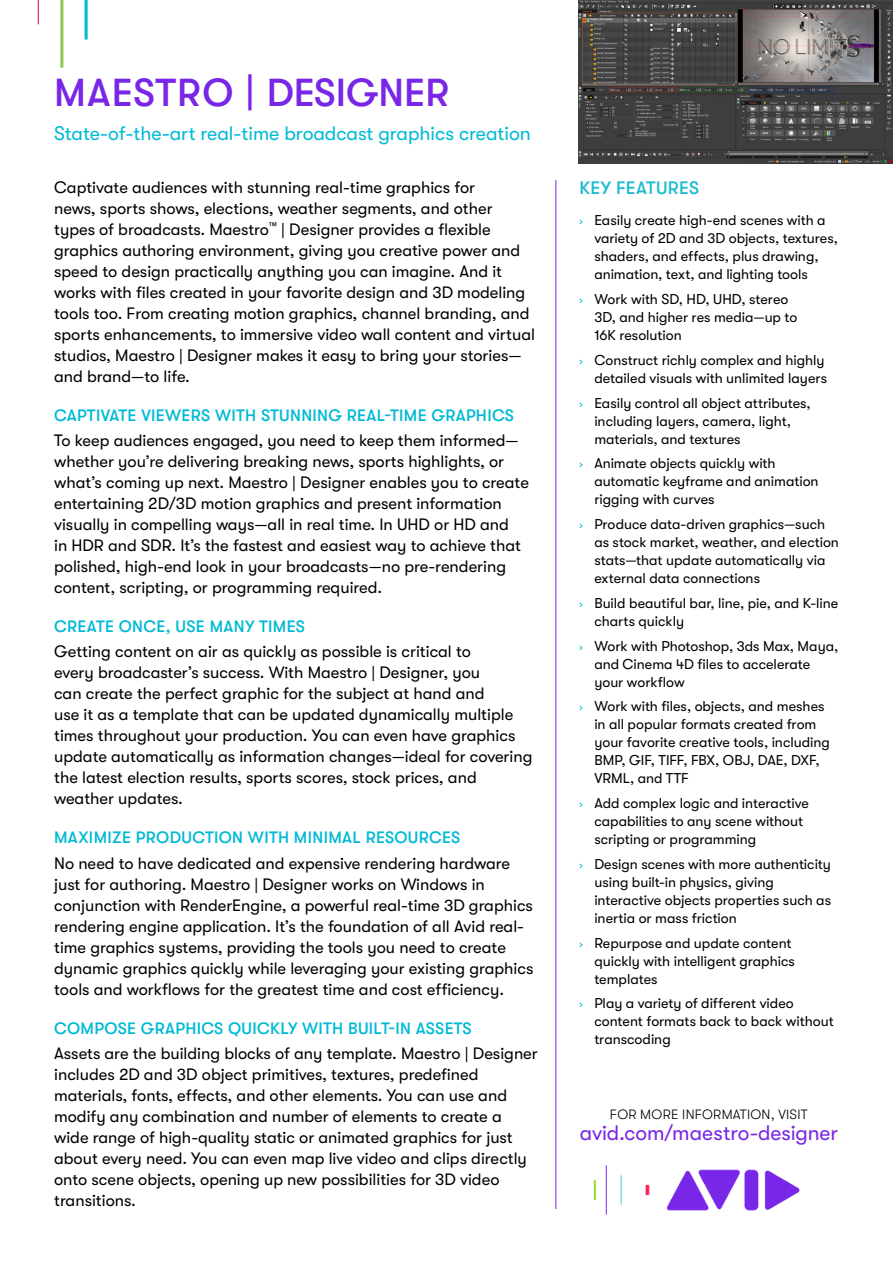
<style>
.page{position:relative;width:893px;height:1263px;background:#fff}
.page>*{position:absolute;margin:0;border:0;box-sizing:border-box;transform-origin:0 0}
.t1{font:500 39px "GT Walsheim Avid";color:#7826e7}
.t2{font:21px "GT Walsheim Avid";letter-spacing:-.005em;color:#7826e7}
.t3{font:19.5px "GT Walsheim Avid";color:#00bad5}
.t4{font:500 18px "GT Walsheim Avid";letter-spacing:.02em;color:#20bbd0}
.intro_copy_11_16{font:16.5px/21px "GT Walsheim Avid";color:#000}
.Paragraph_Header{font:500 16.5px "GT Walsheim Avid";letter-spacing:.02em;color:#00bad5}
.t5{font:14.25px/18px "GT Walsheim Avid";color:#000}
.t6{font:300 13.5px "GT Walsheim Avid";letter-spacing:.02em;color:#000}
.s1{font-size:12px;color:#00bad5}
</style>
<div class="page">
<hr style="left:60px;top:0;width:3px;height:68px;background:#8ec750">
<hr style="left:85px;top:0;width:3px;height:40px;background:#00bad5">
<svg style="left:38px;top:0;width:1px;height:24px"></svg>
<img style="left:593px;top:1165px;width:207px;height:50px">
<img style="left:579px;top:0;width:314px;height:163px">
<hr style="left:555px;top:180px;width:1px;height:1029px;background:#7826e7">
<p class="t1" style="left:54px;top:71px;width:396px">MAESTRO | DESIGNER</p>
<p class="t3" style="left:54px;top:122px;width:478px">State-of-the-art real-time broadcast graphics creation</p>
<p class="intro_copy_11_16" style="left:54px;top:177px;width:482px">Captivate audiences with stunning real-time graphics for<br>news, sports shows, elections, weather segments, and other types of broadcasts. Maestro<sup>™</sup> | Designer provides a flexible graphics authoring environment, giving you creative power and speed to design practically anything you can imagine. And it works with files created in your favorite design and 3D modeling tools too. From creating motion graphics, channel branding, and sports enhancements, to immersive video wall content and virtual studios, Maestro | Designer makes it easy to bring your stories— and brand—to life.</p>
<p class="Paragraph_Header" style="left:54px;top:406px;width:461px">CAPTIVATE VIEWERS WITH STUNNING REAL-TIME GRAPHICS</p>
<p class="intro_copy_11_16" style="left:54px;top:430px;width:476px">To keep audiences engaged, you need to keep them informed— whether you’re delivering breaking news, sports highlights, or what’s coming up next. Maestro | Designer enables you to create entertaining 2D/3D motion graphics and present information visually in compelling ways—all in real time. In UHD or HD and<br>in HDR and SDR. It’s the fastest and easiest way to achieve that polished, high-end look in your broadcasts—no pre-rendering content, scripting, or programming required.</p>
<p class="Paragraph_Header" style="left:54px;top:617px;width:252px">CREATE ONCE, USE MANY TIMES</p>
<p class="intro_copy_11_16" style="left:54px;top:641px;width:480px">Getting content on air as quickly as possible is critical to<br>every broadcaster’s success. With Maestro | Designer, you<br>can create the perfect graphic for the subject at hand and<br>use it as a template that can be updated dynamically multiple times throughout your production. You can even have graphics update automatically as information changes—ideal for covering the latest election results, sports scores, stock prices, and weather updates.</p>
<p class="Paragraph_Header" style="left:54px;top:828px;width:408px">MAXIMIZE PRODUCTION WITH MINIMAL RESOURCES</p>
<p class="intro_copy_11_16" style="left:54px;top:853px;width:481px">No need to have dedicated and expensive rendering hardware just for authoring. Maestro | Designer works on Windows in conjunction with RenderEngine, a powerful real-time 3D graphics rendering engine application. It’s the foundation of all Avid real&shy;time graphics systems, providing the tools you need to create dynamic graphics quickly while leveraging your existing graphics tools and workflows for the greatest time and cost efficiency.</p>
<p class="Paragraph_Header" style="left:54px;top:1019px;width:419px">COMPOSE GRAPHICS QUICKLY WITH BUILT-IN ASSETS</p>
<p class="intro_copy_11_16" style="left:54px;top:1043px;width:485px">Assets are the building blocks of any template. Maestro | Designer includes 2D and 3D object primitives, textures, predefined materials, fonts, effects, and other elements. You can use and modify any combination and number of elements to create a wide range of high-quality static or animated graphics for just about every need. You can even map live video and clips directly onto scene objects, opening up new possibilities for 3D video transitions.</p>
<p class="t4" style="left:579px;top:177px;width:121px">KEY FEATURES</p>
<p class="t5" style="left:594px;top:211px;width:245px;text-indent:-15px"><span class="s1">&gt;</span> Easily create high-end scenes with a variety of 2D and 3D objects, textures, shaders, and effects, plus drawing, animation, text, and lighting tools</p>
<p class="t5" style="left:594px;top:290px;width:204px;text-indent:-15px"><span class="s1">&gt;</span> Work with SD, HD, UHD, stereo<br>3D, and higher res media—up to<br>16K resolution</p>
<p class="t5" style="left:579px;top:351px;width:249px;text-align:right"><span class="s1">&gt;</span> Construct richly complex and highly detailed visuals with unlimited layers</p>
<p class="t5" style="left:594px;top:394px;width:218px;text-indent:-15px"><span class="s1">&gt;</span> Easily control all object attributes, including layers, camera, light, materials, and textures</p>
<p class="t5" style="left:594px;top:454px;width:226px;text-indent:-15px"><span class="s1">&gt;</span> Animate objects quickly with automatic keyframe and animation rigging with curves</p>
<p class="t5" style="left:594px;top:515px;width:246px;text-indent:-15px"><span class="s1">&gt;</span> Produce data-driven graphics—such as stock market, weather, and election stats—that update automatically via external data connections</p>
<p class="t5" style="left:594px;top:594px;width:245px;text-indent:-15px"><span class="s1">&gt;</span> Build beautiful bar, line, pie, and K-line charts quickly</p>
<p class="t5" style="left:594px;top:637px;width:245px;text-indent:-15px"><span class="s1">&gt;</span> Work with Photoshop, 3ds Max, Maya, and Cinema 4D files to accelerate your workflow</p>
<p class="t5" style="left:594px;top:697px;width:237px;text-indent:-15px"><span class="s1">&gt;</span> Work with files, objects, and meshes in all popular formats created from your favorite creative tools, including<br>BMP, GIF, TIFF, FBX, OBJ, DAE, DXF,<br>VRML, and TTF</p>
<p class="t5" style="left:594px;top:794px;width:216px;text-indent:-15px"><span class="s1">&gt;</span> Add complex logic and interactive capabilities to any scene without scripting or programming</p>
<p class="t5" style="left:594px;top:855px;width:238px;text-indent:-15px"><span class="s1">&gt;</span> Design scenes with more authenticity using built-in physics, giving interactive objects properties such as inertia or mass friction</p>
<p class="t5" style="left:594px;top:934px;width:202px;text-indent:-15px"><span class="s1">&gt;</span> Repurpose and update content quickly with intelligent graphics templates</p>
<p class="t5" style="left:594px;top:994px;width:241px;text-indent:-15px"><span class="s1">&gt;</span> Play a variety of different video content formats back to back without transcoding</p>
<p class="t6" style="left:610px;top:1107px;width:199px">FOR MORE INFORMATION, VISIT</p>
<p class="t2" style="left:580px;top:1121px;width:260px">avid.com/maestro-designer</p>
</div>
